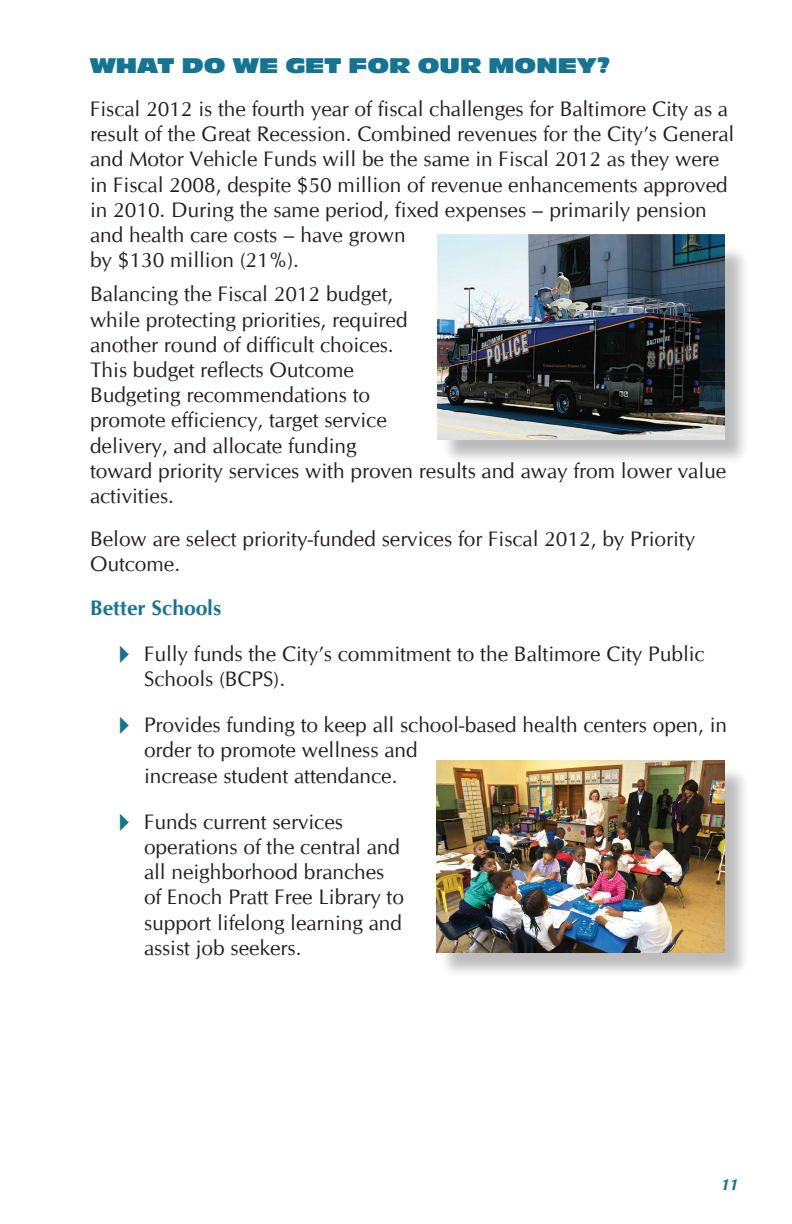
<style>
.page{position:relative;width:792px;height:1224px;background:#fff}
.page>*{position:absolute;margin:0;border:0;box-sizing:border-box;transform-origin:0 0}
.t1{font:22px "Antique Oli Nor P";letter-spacing:.03em;color:#157492}
.t2{font:21px/25.2px "CG Omega";color:#231f20}
.t3{font:italic 700 16px "CG Omega";color:#157492}
.s1{font-weight:700;color:#157492}
</style>
<div class="page">
<div style="left:440px;top:766px;width:309px;height:212px;background:#231f20;opacity:.3"></div>
<div style="left:441px;top:245px;width:308px;height:220px;background:#231f20;opacity:.3"></div>
<img style="left:437px;top:235px;width:288px;height:205px">
<img style="left:436px;top:761px;width:289px;height:192px">
<p class="t1" style="left:90px;top:54px;width:114px">WHAT DO</p>
<p class="t1" style="left:233px;top:54px;width:137px">WEGET FOR</p>
<p class="t1" style="left:418px;top:54px;width:119px">OUR MONEY</p>
<p class="t1" style="left:597px;top:54px;width:14px">?</p>
<p class="t2" style="left:90px;top:97px;width:646px">Fiscal 2012 is the fourth year of fiscal challenges for Baltimore City as a result of the Great Recession. Combined revenues for the City’s General and Motor Vehicle Funds will be the same in Fiscal 2012 as they were in Fiscal 2008, despite $50 million of revenue enhancements approved in 2010. During the same period, fixed expenses – primarily pension and health care costs – have grown<br>by $130 million (21%).</p>
<p class="t2" style="left:90px;top:282px;width:638px">Balancing the Fiscal 2012 budget,<br>while protecting priorities, required<br>another round of difficult choices.<br>This budget reflects Outcome<br>Budgeting recommendations to<br>promote efficiency, target service<br>delivery, and allocate funding<br>toward priority services with proven results and away from lower value activities.</p>
<p class="t2" style="left:90px;top:527px;width:607px">Below are select priority-funded services for Fiscal 2012, by Priority<br>Outcome.</p>
<p class="t2" style="left:144px;top:585px;width:562px;line-height:46.2px;text-indent:-54px"><span class="s1">Better Schools<br></span>Fully funds the City’s commitment to the Baltimore City Public</p>
<p class="t2" style="left:144px;top:656px;width:585px;line-height:46.2px">Schools (BCPS).<br>Provides funding to keep all school-based health centers open, in</p>
<p class="t2" style="left:144px;top:738px;width:275px">order to promote wellness and increase student attendance.</p>
<p class="t2" style="left:144px;top:809px;width:262px">Funds current services operations of the central and all neighborhood branches of Enoch Pratt Free Library to support lifelong learning and assist job seekers.</p>
<p class="t3" style="left:721px;top:1175px;width:19px">11</p>
</div>
